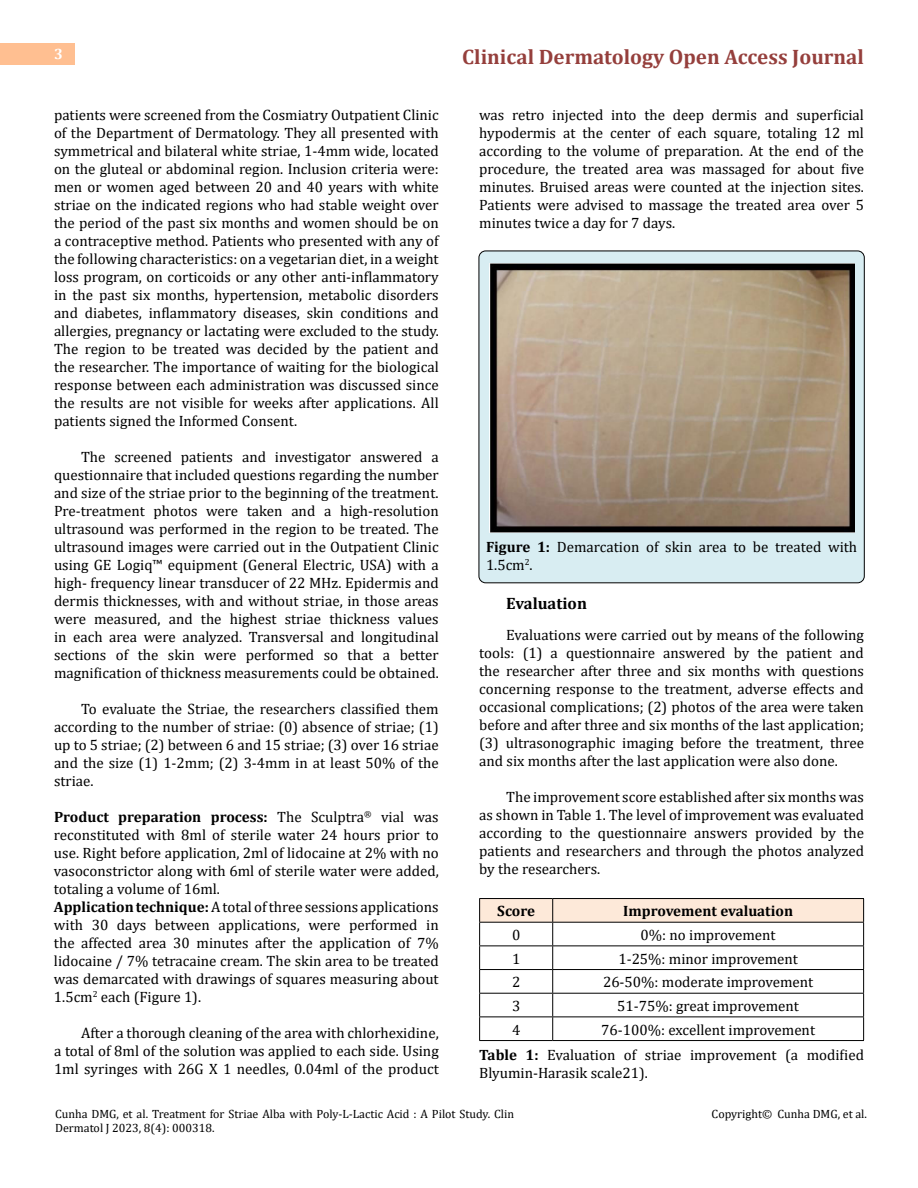
<style>
.page{position:relative;width:918px;height:1188px;background:#fff}
.page>*{position:absolute;margin:0;border:0;box-sizing:border-box;transform-origin:0 0}
.t1{font:700 21px "Cambria";color:#953f3c}
.t2{font:700 16.5px "Cambria";color:#000}
.t3{font:15px/18px "Cambria";color:#000;text-align:justify}
.t4{font:700 15px "Cambria";color:#000}
.t5{font:700 15px "Cambria";color:#fff}
.t6{font:12px/14.4px "Cambria";color:#000}
.s1{font-weight:700}
</style>
<div class="page">
<div style="left:0;top:43px;width:75px;height:21px;background:#ffbf91"></div>
<div style="left:479px;top:251px;width:385px;height:332px;background:#d8edf2;border-radius:7px"></div>
<div style="left:479px;top:251px;width:386px;height:332px;border:1px solid #000;border-radius:7px"></div>
<img style="left:489px;top:264px;width:365px;height:268px">
<hr style="left:479px;top:898px;width:74px;height:1px;background:#000">
<hr style="left:553px;top:898px;width:311px;height:1px;background:#000">
<hr style="left:479px;top:1040px;width:74px;height:1px;background:#000">
<hr style="left:553px;top:1040px;width:311px;height:1px;background:#000">
<svg style="left:479px;top:899px;width:385px;height:141px"></svg>
<p class="t5" style="left:54px;top:44px;width:10px">3</p>
<p class="t3" style="left:54px;top:105px;width:386px">patients were screened from the Cosmiatry Outpatient Clinic of the Department of Dermatology. They all presented with symmetrical and bilateral white striae, 1-4mm wide, located on the gluteal or abdominal region. Inclusion criteria were: men or women aged between 20 and 40 years with white striae on the indicated regions who had stable weight over the period of the past six months and women should be on a contraceptive method. Patients who presented with any of the following characteristics: on a vegetarian diet, in a weight loss program, on corticoids or any other anti-inflammatory in the past six months, hypertension, metabolic disorders and diabetes, inflammatory diseases, skin conditions and allergies, pregnancy or lactating were excluded to the study.<br>The region to be treated was decided by the patient and the researcher. The importance of waiting for the biological response between each administration was discussed since the results are not visible for weeks after applications. All patients signed the Informed Consent.</p>
<p class="t3" style="left:54px;top:447px;width:386px;text-indent:27px">The screened patients and investigator answered a questionnaire that included questions regarding the number and size of the striae prior to the beginning of the treatment.<br>Pre-treatment photos were taken and a high-resolution ultrasound was performed in the region to be treated. The ultrasound images were carried out in the Outpatient Clinic using GE Logiq™ equipment (General Electric, USA) with a high- frequency linear transducer of 22 MHz. Epidermis and dermis thicknesses, with and without striae, in those areas were measured, and the highest striae thickness values in each area were analyzed. Transversal and longitudinal sections of the skin were performed so that a better magnification of thickness measurements could be obtained.</p>
<p class="t3" style="left:54px;top:699px;width:386px;text-indent:27px">To evaluate the Striae, the researchers classified them according to the number of striae: (0) absence of striae; (1) up to 5 striae; (2) between 6 and 15 striae; (3) over 16 striae and the size (1) 1-2mm; (2) 3-4mm in at least 50% of the striae.</p>
<p class="t3" style="left:54px;top:807px;width:386px;text-align:left"><span class="s1">Product preparation process:</span> The Sculptra<sup>®</sup> vial was reconstituted with 8ml of sterile water 24 hours prior to use. Right before application, 2ml of lidocaine at 2% with no vasoconstrictor along with 6ml of sterile water were added, totaling a volume of 16ml.<br><span class="s1">Application technique:</span> A total of three sessions applications with 30 days between applications, were performed in the affected area 30 minutes after the application of 7% lidocaine / 7% tetracaine cream. The skin area to be treated was demarcated with drawings of squares measuring about 1.5cm<sup>2</sup> each (Figure 1).</p>
<p class="t3" style="left:54px;top:1023px;width:386px;text-indent:27px">After a thorough cleaning of the area with chlorhexidine, a total of 8ml of the solution was applied to each side. Using 1ml syringes with 26G X 1 needles, 0.04ml of the product</p>
<h1 class="t1" style="left:462px;top:42px;width:403px">Clinical Dermatology Open Access Journal</h1>
<p class="t3" style="left:479px;top:105px;width:386px">was retro injected into the deep dermis and superficial hypodermis at the center of each square, totaling 12 ml according to the volume of preparation. At the end of the procedure, the treated area was massaged for about five minutes. Bruised areas were counted at the injection sites.<br>Patients were advised to massage the treated area over 5 minutes twice a day for 7 days.</p>
<p class="t3" style="left:486px;top:537px;width:373px"><span class="s1">Figure 1:</span> Demarcation of skin area to be treated with<br>1.5cm<sup>2</sup>.</p>
<p class="t2" style="left:506px;top:591px;width:82px">Evaluation</p>
<p class="t3" style="left:479px;top:626px;width:386px;text-indent:27px">Evaluations were carried out by means of the following tools: (1) a questionnaire answered by the patient and the researcher after three and six months with questions concerning response to the treatment, adverse effects and occasional complications; (2) photos of the area were taken before and after three and six months of the last application; (3) ultrasonographic imaging before the treatment, three and six months after the last application were also done.</p>
<p class="t3" style="left:479px;top:788px;width:386px;text-indent:27px">The improvement score established after six months was as shown in Table 1. The level of improvement was evaluated according to the questionnaire answers provided by the patients and researchers and through the photos analyzed by the researchers.</p>
<p class="t4" style="left:497px;top:901px;width:39px">Score</p>
<p class="t4" style="left:623px;top:901px;width:171px">Improvement evaluation</p>
<p class="t3" style="left:512px;top:926px;width:10px">0</p>
<p class="t3" style="left:641px;top:926px;width:137px">0%: no improvement</p>
<p class="t3" style="left:512px;top:949px;width:10px">1</p>
<p class="t3" style="left:618px;top:949px;width:181px">1-25%: minor improvement</p>
<p class="t3" style="left:512px;top:973px;width:10px">2</p>
<p class="t3" style="left:603px;top:973px;width:212px">26-50%: moderate improvement</p>
<p class="t3" style="left:512px;top:997px;width:10px">3</p>
<p class="t3" style="left:617px;top:997px;width:183px">51-75%: great improvement</p>
<p class="t3" style="left:512px;top:1020px;width:10px">4</p>
<p class="t3" style="left:479px;top:1017px;width:386px;line-height:25px;text-indent:122px">76-100%: excellent improvement<br><span class="s1">Table 1:</span> Evaluation of striae improvement (a modified</p>
<p class="t3" style="left:479px;top:1064px;width:170px">Blyumin-Harasik scale21).</p>
<p class="t6" style="left:55px;top:1106px;width:460px">Cunha DMG, et al. Treatment for Striae Alba with Poly-L-Lactic Acid : A Pilot Study. Clin<br>Dermatol J 2023, 8(4): 000318.</p>
<p class="t6" style="left:712px;top:1106px;width:157px">Copyright© Cunha DMG, et al.</p>
</div>
